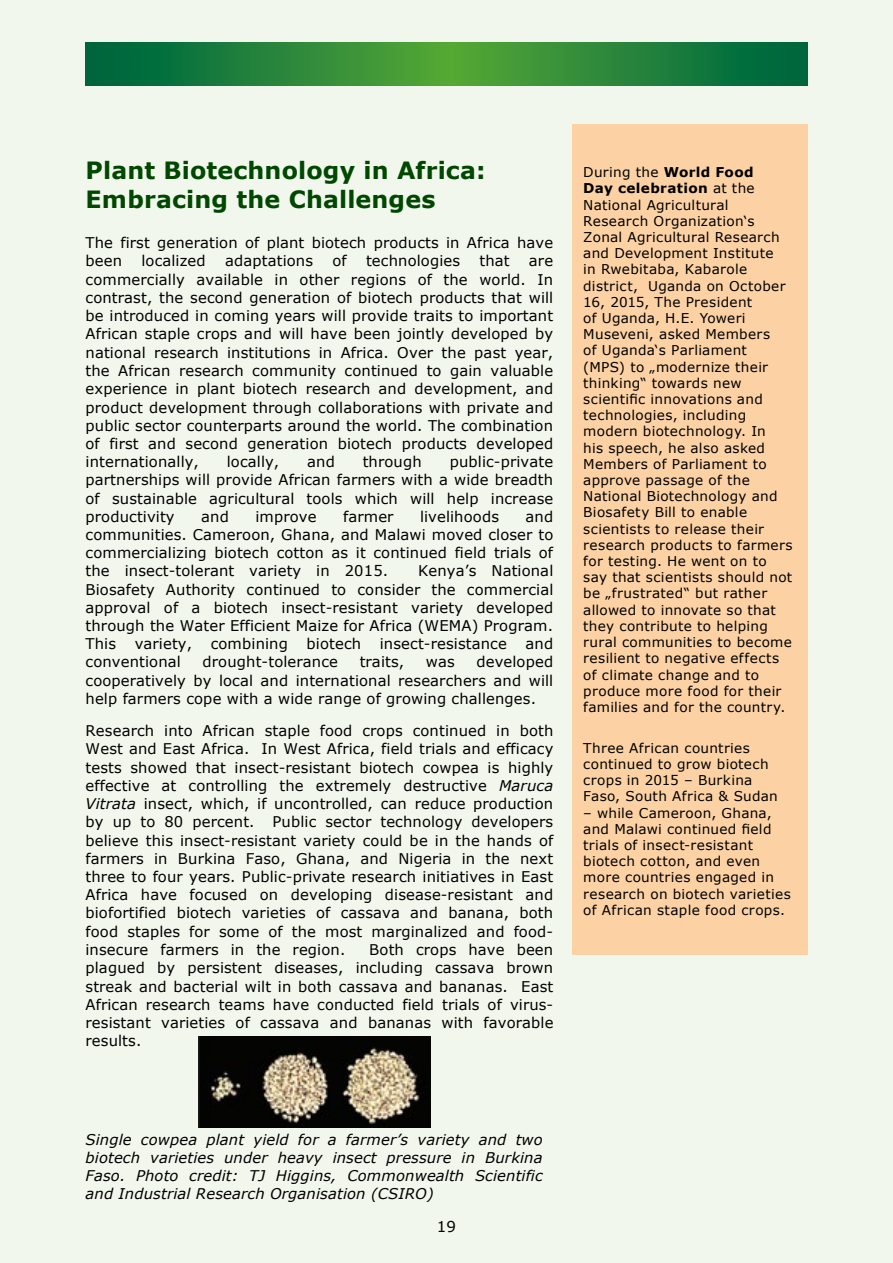
<style>
.page{position:relative;width:893px;height:1263px;background:#f2f7ed}
.page>*{position:absolute;margin:0;border:0;box-sizing:border-box;transform-origin:0 0}
.t1{font:700 23.7px/29.1px "Verdana";letter-spacing:.005em;color:#004800}
.t2{font:15px "Verdana";color:#000}
.t3{font:14.7px/18.3px "Verdana";letter-spacing:.01em;color:#000;text-align:justify}
.t4{font:italic 14.7px/18.3px "Verdana";letter-spacing:.01em;color:#000;text-align:justify}
.t5{font:13.5px/16.2px "Verdana";letter-spacing:.025em;color:#000}
.s1{font-style:italic}
.s2{font-weight:700}
</style>
<div class="page">
<svg style="left:85px;top:43px;width:723px;height:42px;background:#25843a"></svg>
<div style="left:573px;top:124px;width:235px;height:831px;background:#fcd2a5"></div>
<img style="left:199px;top:1036px;width:232px;height:92px">
<h1 class="t1" style="left:86px;top:155px;width:402px">Plant Biotechnology in Africa:<br>Embracing the Challenges</h1>
<p class="t3" style="left:86px;top:234px;width:469px">The first generation of plant biotech products in Africa have been</p>
<p class="t3" style="left:141px;top:251px;width:66px">localized</p>
<p class="t3" style="left:225px;top:251px;width:89px">adaptations</p>
<p class="t3" style="left:332px;top:251px;width:16px">of</p>
<p class="t3" style="left:366px;top:251px;width:96px">technologies</p>
<p class="t3" style="left:479px;top:251px;width:32px">that</p>
<p class="t3" style="left:86px;top:251px;width:469px;text-indent:443px">are commercially available in other regions of the world. In contrast, the second generation of biotech products that will be introduced in coming years will provide traits to important African staple crops and will have been jointly developed by national research institutions in Africa. Over the past year, the African research community continued to gain valuable experience in plant biotech research and development, and product development through collaborations with private and public sector counterparts around the world. The combination of first and second generation biotech products developed internationally,</p>
<p class="t3" style="left:86px;top:452px;width:469px;text-indent:364px">public-private partnerships will provide African farmers with a wide breadth of sustainable agricultural tools which will help increase productivity</p>
<p class="t3" style="left:227px;top:452px;width:54px">locally,</p>
<p class="t3" style="left:307px;top:452px;width:29px">and</p>
<p class="t3" style="left:363px;top:452px;width:61px">through</p>
<p class="t3" style="left:201px;top:507px;width:29px">and</p>
<p class="t3" style="left:255px;top:507px;width:63px">improve</p>
<p class="t3" style="left:343px;top:507px;width:52px">farmer</p>
<p class="t3" style="left:420px;top:507px;width:81px">livelihoods</p>
<p class="t3" style="left:86px;top:507px;width:469px;text-indent:440px">and communities. Cameroon, Ghana, and Malawi moved closer to commercializing biotech cotton as it continued field trials of the insect-tolerant variety in 2015.</p>
<p class="t3" style="left:86px;top:561px;width:469px;text-indent:332px">Kenya’s National Biosafety Authority continued to consider the commercial approval of a biotech insect-resistant variety developed through the Water Efficient Maize for Africa (WEMA) Program.<br>This</p>
<p class="t3" style="left:135px;top:634px;width:59px">variety,</p>
<p class="t3" style="left:211px;top:634px;width:79px">combining</p>
<p class="t3" style="left:307px;top:634px;width:56px">biotech</p>
<p class="t3" style="left:380px;top:634px;width:129px">insect-resistance</p>
<p class="t3" style="left:525px;top:634px;width:29px">and</p>
<p class="t3" style="left:86px;top:652px;width:97px">conventional</p>
<p class="t3" style="left:203px;top:652px;width:137px">drought-tolerance</p>
<p class="t3" style="left:360px;top:652px;width:46px">traits,</p>
<p class="t3" style="left:426px;top:652px;width:30px">was</p>
<p class="t3" style="left:86px;top:652px;width:469px;text-indent:391px">developed cooperatively by local and international researchers and will help farmers cope with a wide range of growing challenges.</p>
<p class="t3" style="left:86px;top:721px;width:469px">Research into African staple food crops continued in both West and East Africa. In West Africa, field trials and efficacy tests showed that insect-resistant biotech cowpea is highly effective at controlling the extremely destructive <span class="s1">Maruca Vitrata</span> insect, which, if uncontrolled, can reduce production by up to 80 percent. Public sector technology developers believe this insect-resistant variety could be in the hands of farmers in Burkina Faso, Ghana, and Nigeria in the next three to four years. Public-private research initiatives in East Africa have focused on developing disease-resistant and biofortified biotech varieties of cassava and banana, both food staples for some of the most marginalized and food&shy;insecure farmers in the region.</p>
<p class="t3" style="left:86px;top:940px;width:469px;text-indent:284px">Both crops have been plagued by persistent diseases, including cassava brown streak and bacterial wilt in both cassava and bananas. East African research teams have conducted field trials of virus&shy;resistant varieties of cassava and bananas with favorable results.</p>
<p class="t5" style="left:583px;top:164px;width:211px">During the <span class="s2">World Food<br>Day celebration</span> at the<br>National Agricultural<br>Research Organization‘s<br>Zonal Agricultural Research and Development Institute<br>in Rwebitaba, Kabarole district, Uganda on October<br>16, 2015, The President<br>of Uganda, H.E. Yoweri<br>Museveni, asked Members<br>of Uganda‘s Parliament<br>(MPS) to „modernize their thinking“ towards new scientific innovations and technologies, including modern biotechnology. In<br>his speech, he also asked<br>Members of Parliament to approve passage of the<br>National Biotechnology and<br>Biosafety Bill to enable scientists to release their research products to farmers for testing. He went on to say that scientists should not be „frustrated“ but rather allowed to innovate so that they contribute to helping rural communities to become resilient to negative effects of climate change and to produce more food for their families and for the country.</p>
<p class="t5" style="left:583px;top:739px;width:196px">Three African countries continued to grow biotech crops in 2015 – Burkina<br>Faso, South Africa &amp; Sudan</p>
<p class="t5" style="left:583px;top:804px;width:209px">– while Cameroon, Ghana, and Malawi continued field trials of insect-resistant biotech cotton, and even more countries engaged in research on biotech varieties of African staple food crops.</p>
<p class="t4" style="left:86px;top:1129px;width:459px">Single cowpea plant yield for a farmer’s variety and two biotech varieties under heavy insect pressure in Burkina Faso. Photo credit: TJ Higgins, Commonwealth Scientific and Industrial Research Organisation (CSIRO)</p>
<p class="t2" style="left:437px;top:1217px;width:21px">19</p>
</div>
